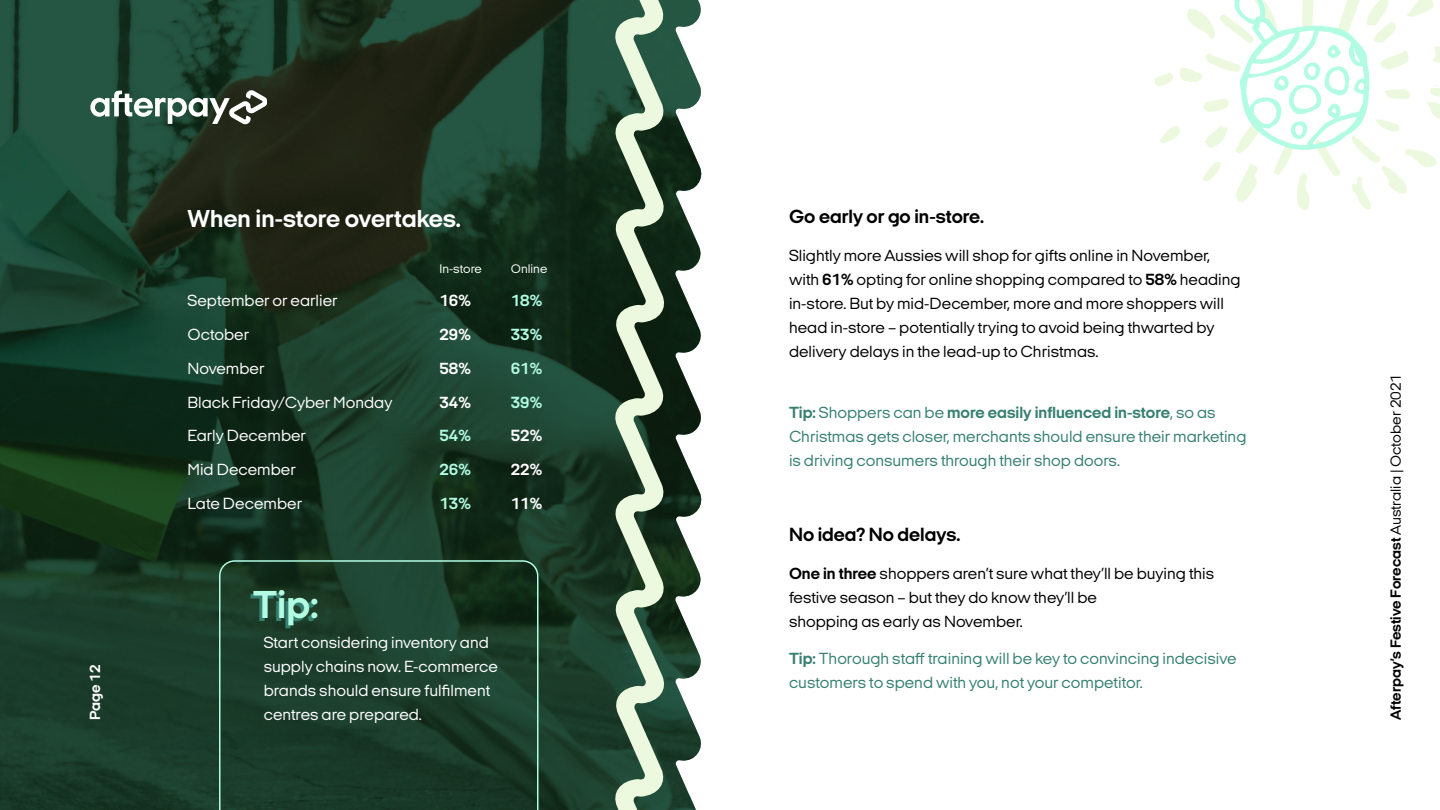
<style>
.page{position:relative;width:1440px;height:810px;background:#fff}
.page>*{position:absolute;margin:0;border:0;box-sizing:border-box;transform-origin:0 0}
.t1{font:700 39.75px "Italian Plate No 2 Expanded";color:#b2fce4}
.t2{font:700 25.05px "Italian Plate No 2 Expanded";color:#fff}
.t3{font:700 19.5px "Italian Plate No 2 Expanded";color:#000}
.t4{font:16.5px/24px "Italian Plate No 2 Expanded";color:#000}
.t5{font:16.5px/24px "Italian Plate No 2 Expanded";color:#368071}
.t6{font:16.5px/24px "Italian Plate No 2 Expanded";color:#fff}
.t7{font:700 16.5px "Italian Plate No 2 Expanded";color:#fff}
.t8{font:700 16.5px "Italian Plate No 2 Expanded";color:#b2fce4}
.t9{font:700 15px "Italian Plate No 2 Expanded";color:#000}
.t10{font:700 15px "Italian Plate No 2 Expanded";color:#fff}
.t11{font:12.75px "Italian Plate No 2 Expanded";color:#fff}
.s1{font-weight:700}
.s2{font-weight:400}
</style>
<div class="page">
<img style="left:0;top:0;width:702px;height:810px">
<svg style="left:90px;top:90px;width:177px;height:34px"></svg>
<svg style="left:611px;top:0;width:57px;height:810px"></svg>
<svg style="left:219px;top:560px;width:319px;height:250px"></svg>
<svg style="left:1155px;top:0;width:285px;height:210px"></svg>
<p class="t10" style="left:87px;top:720px;width:57px;rotate:-90deg">Page 12</p>
<h2 class="t2" style="left:187px;top:205px;width:275px">When in-store overtakes.</h2>
<p class="t11" style="left:440px;top:261px;width:44px">In-store</p>
<p class="t11" style="left:511px;top:261px;width:38px">Online</p>
<p class="t6" style="left:188px;top:289px;width:152px">September or earlier</p>
<p class="t7" style="left:440px;top:292px;width:33px">16%</p>
<p class="t8" style="left:511px;top:292px;width:33px">18%</p>
<p class="t6" style="left:188px;top:323px;width:63px">October</p>
<p class="t7" style="left:440px;top:326px;width:33px">29%</p>
<p class="t8" style="left:511px;top:326px;width:33px">33%</p>
<p class="t6" style="left:188px;top:356px;width:79px">November</p>
<p class="t7" style="left:440px;top:359px;width:33px">58%</p>
<p class="t8" style="left:511px;top:359px;width:33px">61%</p>
<p class="t6" style="left:188px;top:390px;width:206px">Black Friday/Cyber Monday</p>
<p class="t7" style="left:440px;top:393px;width:33px">34%</p>
<p class="t8" style="left:511px;top:393px;width:33px">39%</p>
<p class="t6" style="left:188px;top:424px;width:120px">Early December</p>
<p class="t8" style="left:440px;top:427px;width:33px">54%</p>
<p class="t7" style="left:511px;top:427px;width:33px">52%</p>
<p class="t6" style="left:188px;top:458px;width:110px">Mid December</p>
<p class="t8" style="left:440px;top:461px;width:33px">26%</p>
<p class="t7" style="left:511px;top:461px;width:33px">22%</p>
<p class="t6" style="left:188px;top:491px;width:116px">Late December</p>
<p class="t8" style="left:440px;top:494px;width:33px">13%</p>
<p class="t7" style="left:511px;top:494px;width:33px">11%</p>
<h1 class="t1" style="left:253px;top:584px;width:67px">Tip:</h1>
<p class="t6" style="left:264px;top:630px;width:236px">Start considering inventory and supply chains now. E-commerce brands should ensure fulfilment centres are prepared.</p>
<p class="t3" style="left:789px;top:206px;width:197px">Go early or go in-store.</p>
<p class="t4" style="left:789px;top:243px;width:453px">Slightly more Aussies will shop for gifts online in November, with <span class="s1">61%</span> opting for online shopping compared to <span class="s1">58%</span> heading in-store. But by mid-December, more and more shoppers will head in-store – potentially trying to avoid being thwarted by delivery delays in the lead-up to Christmas.</p>
<p class="t5" style="left:789px;top:401px;width:459px"><span class="s1">Tip:</span> Shoppers can be <span class="s1">more easily influenced in-store</span>, so as<br>Christmas gets closer, merchants should ensure their marketing is driving consumers through their shop doors.</p>
<p class="t3" style="left:789px;top:524px;width:173px">No idea? No delays.</p>
<p class="t4" style="left:789px;top:561px;width:427px"><span class="s1">One in three</span> shoppers aren’t sure what they’ll be buying this festive season – but they do know they’ll be<br>shopping as early as November.</p>
<p class="t5" style="left:789px;top:647px;width:449px"><span class="s1">Tip:</span> Thorough staff training will be key to convincing indecisive customers to spend with you, not your competitor.</p>
<p class="t9" style="left:1388px;top:720px;width:348px;rotate:-90deg">Afterpay’s Festive Forecast <span class="s2">Australia | October 2021</span></p>
</div>
